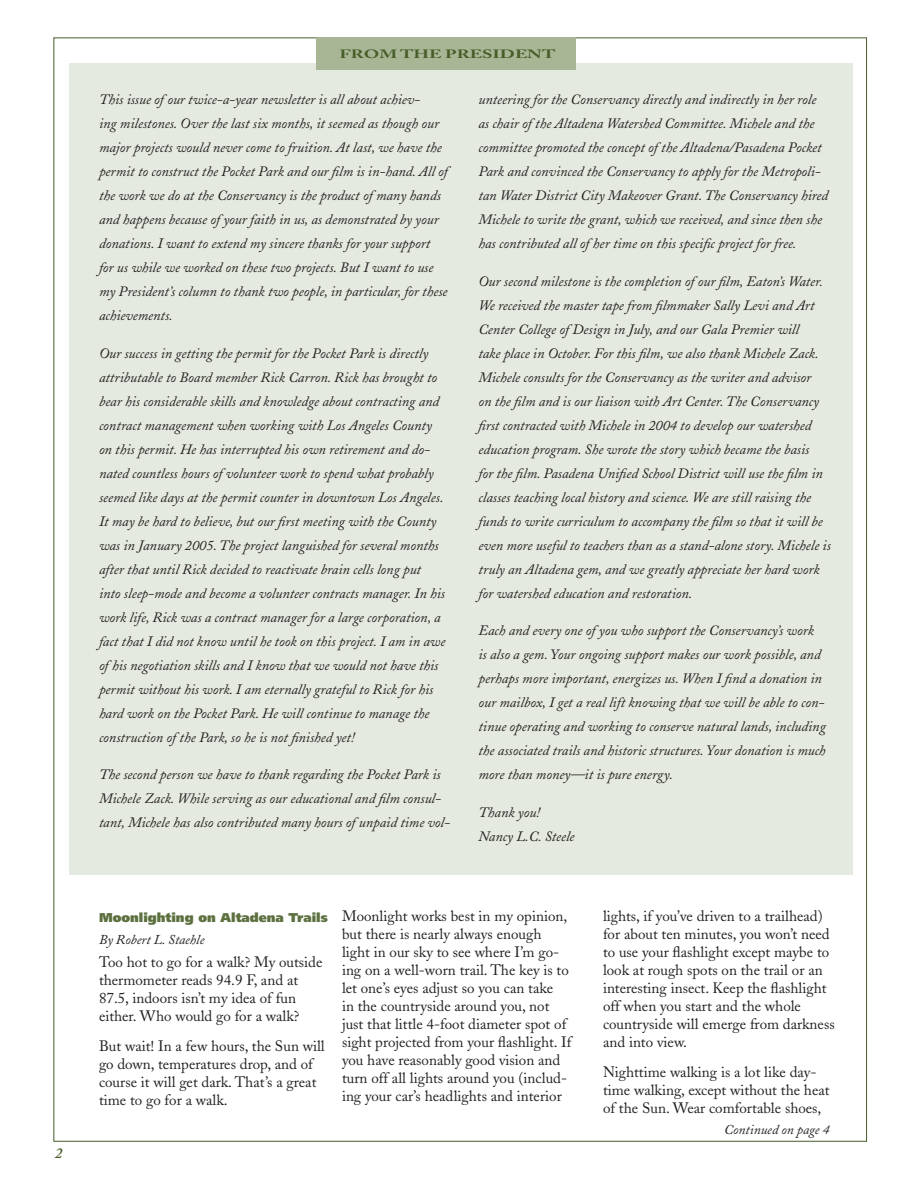
<style>
.page{position:relative;width:918px;height:1188px;background:#fff}
.page>*{position:absolute;margin:0;border:0;box-sizing:border-box;transform-origin:0 0}
.t1{font:15px/18px "Adobe Caslon";color:#231f20}
.t2{font:italic 600 15px "Adobe Caslon";color:#475d28}
.t3{font:italic 14.25px/24px "Adobe Caslon";color:#231f20}
.t4{font:italic 13.5px "Adobe Caslon";color:#231f20}
.t5{font:900 12.75px "Frutiger";color:#5d7140}
.t6{font:700 12px "Adobe Caslon";color:#475d28;scale:1.5 1}
</style>
<div class="page">
<div style="left:69px;top:63px;width:783px;height:811px;background:#e5eae0"></div>
<div style="left:316px;top:38px;width:260px;height:32px;background:#a9b696"></div>
<p class="t2" style="left:55px;top:1145px;width:9px">2</p>
<p class="t6" style="left:340px;top:46px;width:145px">FROM THE PRESIDENT</p>
<p class="t3" style="left:99px;top:88px;width:350px">This issue of our twice-a-year newsletter is all about achiev-<br>ing milestones. Over the last six months, it seemed as though our major projects would never come to fruition. At last, we have the permit to construct the Pocket Park and our film is in-hand. All of the work we do at the Conservancy is the product of many hands and happens because of your faith in us, as demonstrated by your donations. I want to extend my sincere thanks for your support for us while we worked on these two projects. But I want to use my President’s column to thank two people, in particular, for these achievements.</p>
<p class="t3" style="left:99px;top:342px;width:348px">Our success in getting the permit for the Pocket Park is directly attributable to Board member Rick Carron. Rick has brought to bear his considerable skills and knowledge about contracting and contract management when working with Los Angeles County on this permit. He has interrupted his own retirement and do&shy;nated countless hours of volunteer work to spend what probably seemed like days at the permit counter in downtown Los Angeles.<br>It may be hard to believe, but our first meeting with the County was in January 2005. The project languished for several months after that until Rick decided to reactivate brain cells long put into sleep-mode and become a volunteer contracts manager. In his work life, Rick was a contract manager for a large corporation, a fact that I did not know until he took on this project. I am in awe of his negotiation skills and I know that we would not have this permit without his work. I am eternally grateful to Rick for his hard work on the Pocket Park. He will continue to manage the construction of the Park, so he is not finished yet!</p>
<p class="t3" style="left:99px;top:763px;width:353px">The second person we have to thank regarding the Pocket Park is<br>Michele Zack. While serving as our educational and film consul&shy;tant, Michele has also contributed many hours of unpaid time vol-</p>
<p class="t3" style="left:478px;top:88px;width:351px">unteering for the Conservancy directly and indirectly in her role as chair of the Altadena Watershed Committee. Michele and the committee promoted the concept of the Altadena/Pasadena Pocket Park and convinced the Conservancy to apply for the Metropoli&shy;tan Water District City Makeover Grant. The Conservancy hired Michele to write the grant, which we received, and since then she has contributed all of her time on this specific project for free.</p>
<p class="t3" style="left:478px;top:270px;width:354px">Our second milestone is the completion of our film, Eaton’s Water.<br>We received the master tape from filmmaker Sally Levi and Art Center College of Design in July, and our Gala Premier will<br>take place in October. For this film, we also thank Michele Zack.<br>Michele consults for the Conservancy as the writer and advisor<br>on the film and is our liaison with Art Center. The Conservancy first contracted with Michele in 2004 to develop our watershed education program. She wrote the story which became the basis<br>for the film. Pasadena Unified School District will use the film in classes teaching local history and science. We are still raising the funds to write curriculum to accompany the film so that it will be even more useful to teachers than as a stand-alone story. Michele is truly an Altadena gem, and we greatly appreciate her hard work for watershed education and restoration.</p>
<p class="t3" style="left:478px;top:619px;width:349px">Each and every one of you who support the Conservancy’s work<br>is also a gem. Your ongoing support makes our work possible, and perhaps more important, energizes us. When I find a donation in our mailbox, I get a real lift knowing that we will be able to con&shy;tinue operating and working to conserve natural lands, including the associated trails and historic structures. Your donation is much more than money—it is pure energy.</p>
<p class="t3" style="left:478px;top:801px;width:98px">Thank you!<br>Nancy L.C. Steele</p>
<p class="t5" style="left:99px;top:910px;width:230px">Moonlighting on Altadena Trails</p>
<p class="t4" style="left:99px;top:933px;width:107px">By Robert L. Staehle</p>
<p class="t1" style="left:99px;top:953px;width:225px">Too hot to go for a walk? My outside thermometer reads 94.9 F, and at<br>87.5, indoors isn’t my idea of fun either. Who would go for a walk?</p>
<p class="t1" style="left:99px;top:1037px;width:227px">But wait! In a few hours, the Sun will go down, temperatures drop, and of course it will get dark. That’s a great time to go for a walk.</p>
<p class="t1" style="left:342px;top:907px;width:231px">Moonlight works best in my opinion, but there is nearly always enough light in our sky to see where I’m go&shy;ing on a well-worn trail. The key is to let one’s eyes adjust so you can take<br>in the countryside around you, not just that little 4-foot diameter spot of sight projected from your flashlight. If you have reasonably good vision and turn off all lights around you (includ&shy;ing your car’s headlights and interior</p>
<p class="t1" style="left:603px;top:907px;width:233px">lights, if you’ve driven to a trailhead) for about ten minutes, you won’t need to use your flashlight except maybe to look at rough spots on the trail or an interesting insect. Keep the flashlight off when you start and the whole countryside will emerge from darkness and into view.</p>
<p class="t1" style="left:603px;top:1063px;width:228px">Nighttime walking is a lot like day&shy;time walking, except without the heat of the Sun. Wear comfortable shoes,</p>
<p class="t4" style="left:724px;top:1122px;width:107px">Continued on page 4</p>
</div>
